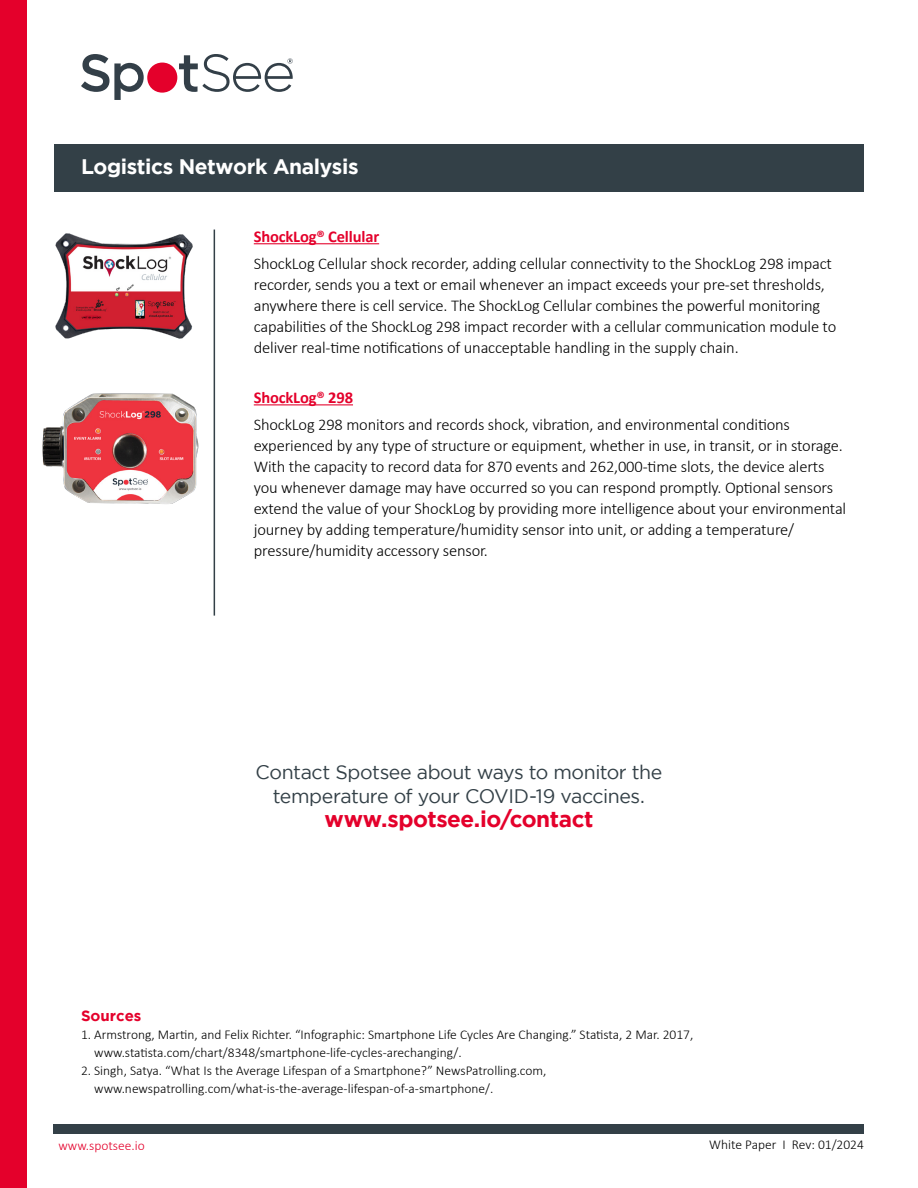
<style>
.page{position:relative;width:918px;height:1188px;background:#fff}
.page>*{position:absolute;margin:0;border:0;box-sizing:border-box;transform-origin:0 0}
.t1{font:700 22.5px "Gotham";letter-spacing:-.02em;color:#e4002b}
.t2{font:700 21px "Gotham";letter-spacing:-.02em;color:#fff}
.t3{font:19.5px/24px "Gotham";letter-spacing:-.02em;color:#334047;text-align:center}
.t4{font:300 16.5px/21px "Calibri";letter-spacing:-.01em;color:#000}
.t5{font:700 16.5px "Calibri";letter-spacing:-.01em;color:#e4002b}
.t6{font:700 15px "Gotham";color:#e4002b}
.t7{font:300 13.5px/18px "Calibri";color:#000}
.t8{font:300 13.5px "Calibri";color:#e4002b}
</style>
<div class="page">
<div style="left:0;top:0;width:27px;height:1188px;background:#e4002b"></div>
<div style="left:54px;top:144px;width:810px;height:47px;background:#334047"></div>
<div style="left:147px;top:63px;width:30px;height:30px;background:#e4002b;border-radius:15px"></div>
<svg style="left:81px;top:54px;width:63px;height:46px"></svg>
<svg style="left:179px;top:54px;width:114px;height:38px"></svg>
<div style="left:54px;top:1124px;width:810px;height:9px;background:#334047"></div>
<hr style="left:254px;top:243px;width:125px;height:1px;background:#e4002b">
<hr style="left:254px;top:404px;width:99px;height:1px;background:#e4002b">
<hr style="left:214px;top:230px;width:1px;height:386px;background:#334047">
<img style="left:42px;top:393px;width:157px;height:111px">
<img style="left:55px;top:233px;width:138px;height:106px">
<p class="t2" style="left:81px;top:155px;width:279px">Logistics Network Analysis</p>
<p class="t5" style="left:254px;top:225px;width:127px">ShockLog® Cellular</p>
<p class="t4" style="left:254px;top:253px;width:584px">ShockLog Cellular shock recorder, adding cellular connectivity to the ShockLog 298 impact recorder, sends you a text or email whenever an impact exceeds your pre-set thresholds, anywhere there is cell service. The ShockLog Cellular combines the powerful monitoring capabilities of the ShockLog 298 impact recorder with a cellular communication module to deliver real-time notifications of unacceptable handling in the supply chain.</p>
<p class="t5" style="left:254px;top:386px;width:101px">ShockLog® 298</p>
<p class="t4" style="left:254px;top:414px;width:594px">ShockLog 298 monitors and records shock, vibration, and environmental conditions experienced by any type of structure or equipment, whether in use, in transit, or in storage.<br>With the capacity to record data for 870 events and 262,000-time slots, the device alerts you whenever damage may have occurred so you can respond promptly. Optional sensors extend the value of your ShockLog by providing more intelligence about your environmental journey by adding temperature/humidity sensor into unit, or adding a temperature/ pressure/humidity accessory sensor.</p>
<p class="t3" style="left:256px;top:760px;width:408px">Contact Spotsee about ways to monitor the temperature of your COVID-19 vaccines.</p>
<h1 class="t1" style="left:324px;top:806px;width:271px">www.spotsee.io/contact</h1>
<p class="t6" style="left:81px;top:1007px;width:62px">Sources</p>
<p class="t7" style="left:94px;top:1025px;width:601px;text-indent:-13px">1. Armstrong, Martin, and Felix Richter. “Infographic: Smartphone Life Cycles Are Changing.” Statista, 2 Mar. 2017, www.statista.com/chart/8348/smartphone-life-cycles-arechanging/.</p>
<p class="t7" style="left:94px;top:1061px;width:454px;text-indent:-13px">2. Singh, Satya. “What Is the Average Lifespan of a Smartphone?” NewsPatrolling.com, www.newspatrolling.com/what-is-the-average-lifespan-of-a-smartphone/.</p>
<p class="t8" style="left:58px;top:1137px;width:88px">www.spotsee.io</p>
<p class="t7" style="left:709px;top:1136px;width:156px">White Paper I Rev: 01/2024</p>
</div>
